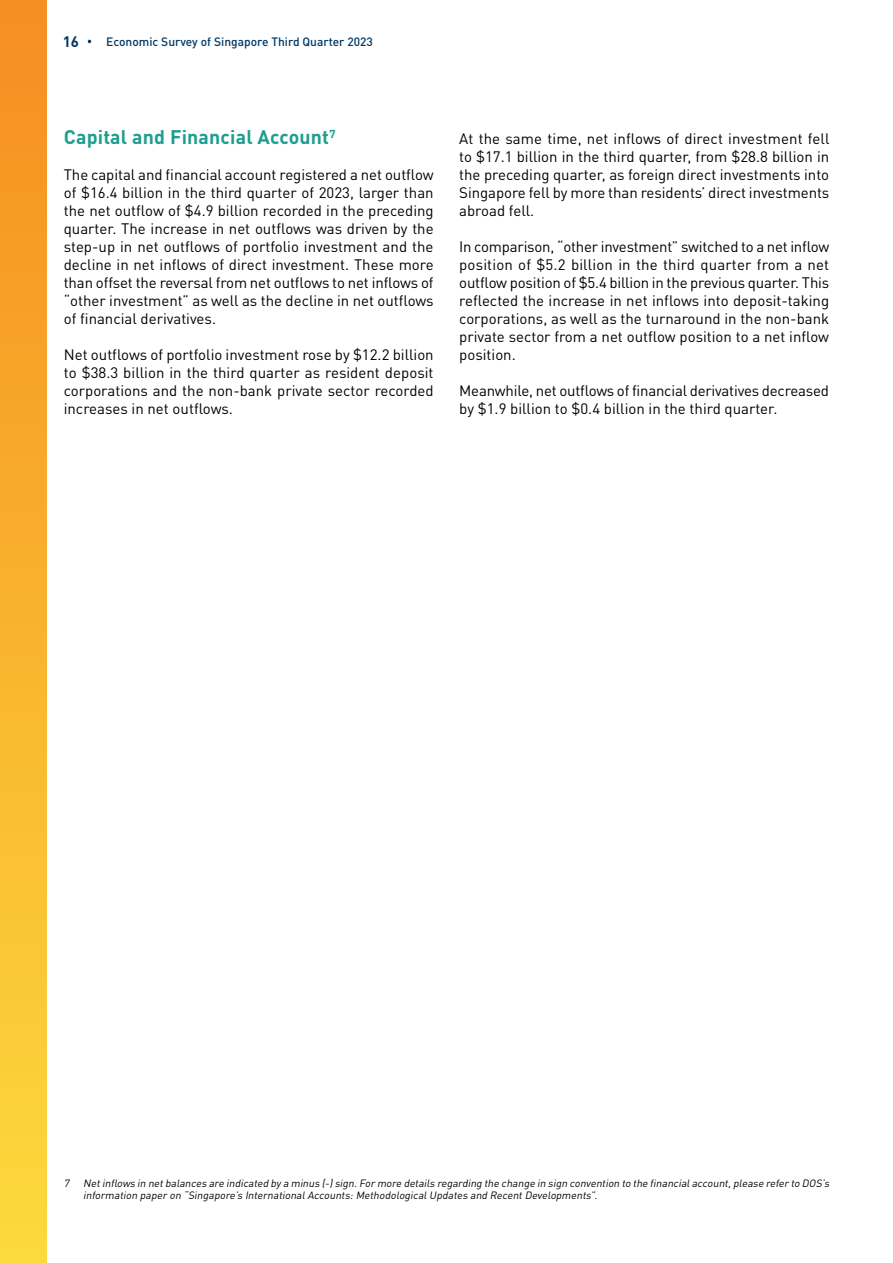
<style>
.page{position:relative;width:893px;height:1263px;background:#fff}
.page>*{position:absolute;margin:0;border:0;box-sizing:border-box;transform-origin:0 0}
.t1{font:700 19.5px "DIN Pro";letter-spacing:.01em;color:#1e9e8f}
.t2{font:15px/18px "DIN Pro";color:#000;text-align:justify}
.t3{font:700 15px "DIN Pro";color:#003965}
.t4{font:500 12px "DIN Pro";color:#003965}
.t5{font:italic 10.5px/12.6px "DIN Pro";color:#000}
</style>
<div class="page">
<div style="left:0;top:0;width:47px;height:1263px;background:linear-gradient(to bottom,#f68d21,#fcda3c)"></div>
<p class="t3" style="left:63px;top:29px;width:18px">16</p>
<p class="t4" style="left:106px;top:32px;width:268px">Economic Survey of Singapore Third Quarter 2023</p>
<h1 class="t1" style="left:64px;top:121px;width:273px">Capital and Financial Account<sup>7</sup></h1>
<p class="t2" style="left:64px;top:164px;width:371px">The capital and financial account registered a net outflow of $16.4 billion in the third quarter of 2023, larger than the net outflow of $4.9 billion recorded in the preceding quarter. The increase in net outflows was driven by the step-up in net outflows of portfolio investment and the decline in net inflows of direct investment. These more than offset the reversal from net outflows to net inflows of “other investment” as well as the decline in net outflows of financial derivatives.</p>
<p class="t2" style="left:64px;top:344px;width:371px">Net outflows of portfolio investment rose by $12.2 billion to $38.3 billion in the third quarter as resident deposit corporations and the non-bank private sector recorded increases in net outflows.</p>
<p class="t2" style="left:459px;top:128px;width:372px">At the same time, net inflows of direct investment fell to $17.1 billion in the third quarter, from $28.8 billion in the preceding quarter, as foreign direct investments into Singapore fell by more than residents’ direct investments abroad fell.</p>
<p class="t2" style="left:459px;top:236px;width:372px">In comparison, “other investment” switched to a net inflow position of $5.2 billion in the third quarter from a net outflow position of $5.4 billion in the previous quarter. This reflected the increase in net inflows into deposit-taking corporations, as well as the turnaround in the non-bank private sector from a net outflow position to a net inflow position.</p>
<p class="t2" style="left:459px;top:380px;width:371px">Meanwhile, net outflows of financial derivatives decreased by $1.9 billion to $0.4 billion in the third quarter.</p>
<p class="t5" style="left:83px;top:1175px;width:750px;text-indent:-20px">7 Netinflows in netbalances are indicated bya minus (-)sign.Formore details regarding the change in sign convention to the financialaccount,please referto DOS’s information paperon “Singapore’s InternationalAccounts:MethodologicalUpdates and RecentDevelopments”.</p>
</div>
